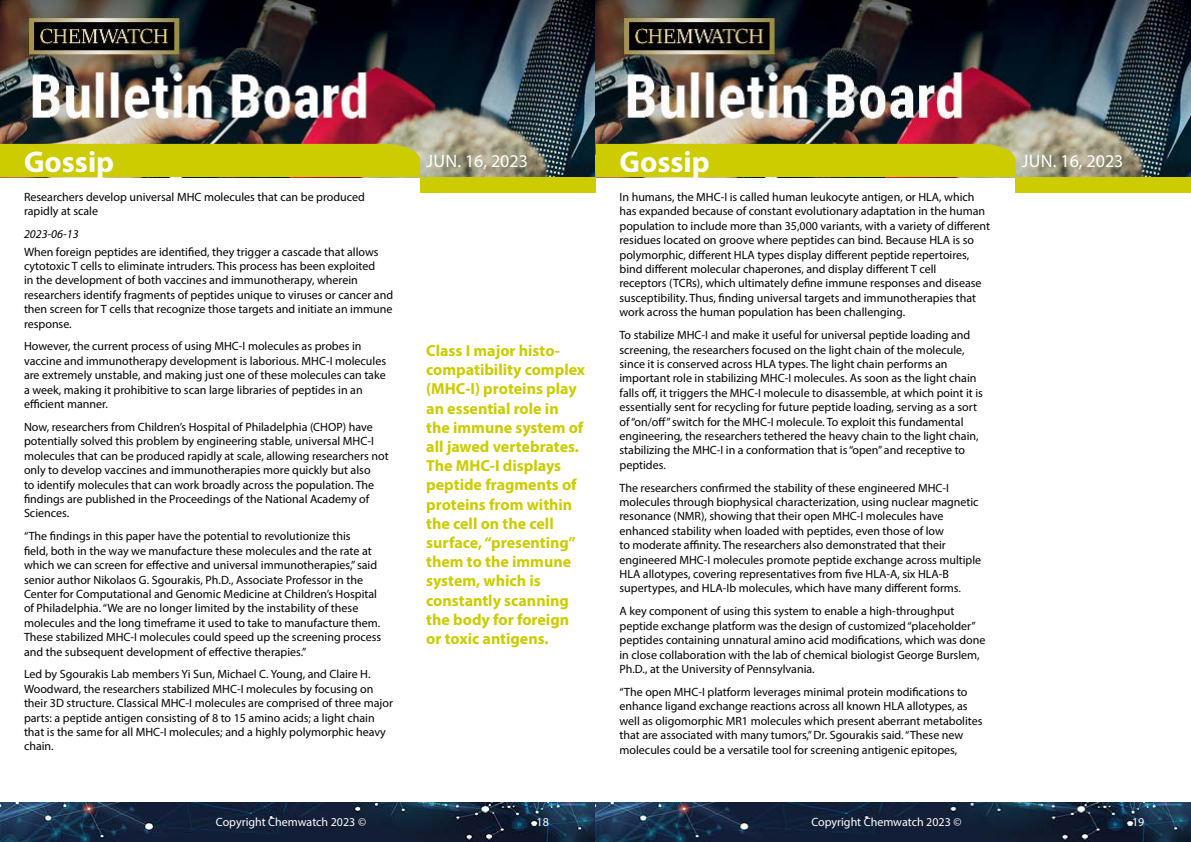
<style>
.page{position:relative;width:1191px;height:842px;background:#fff}
.page>*{position:absolute;margin:0;border:0;box-sizing:border-box;transform-origin:0 0}
.t1{font:700 30px "Myriad Pro";color:#fff}
.t2{font:18px "Myriad Pro";color:#fff}
.t3{font:700 16px/19.2px "Myriad Pro";color:#cc0}
.t4{font:12px/14.4px "Myriad Pro";color:#000}
.t5{font:12px "Myriad Pro";color:#fff}
.t6{font:italic 12px "Myriad Pro";color:#000}
</style>
<div class="page">
<img style="left:0;top:0;width:1191px;height:177px">
<div style="left:420px;top:177px;width:175px;height:15px;background:#cc0"></div>
<div style="left:1015px;top:177px;width:176px;height:15px;background:#cc0"></div>
<div style="left:0;top:144px;width:420px;height:33px;background:#cc0"></div>
<div style="left:595px;top:144px;width:420px;height:33px;background:#cc0"></div>
<img style="left:0;top:802px;width:1191px;height:40px">
<h1 class="t1" style="left:24px;top:142px;width:92px">Gossip</h1>
<p class="t4" style="left:24px;top:190px;width:342px">Researchers develop universal MHC molecules that can be produced rapidly at scale</p>
<p class="t6" style="left:24px;top:227px;width:56px">2023-06-13</p>
<p class="t4" style="left:24px;top:244px;width:371px">When foreign peptides are identified, they trigger a cascade that allows cytotoxic T cells to eliminate intruders. This process has been exploited<br>in the development of both vaccines and immunotherapy, wherein researchers identify fragments of peptides unique to viruses or cancer and then screen for T cells that recognize those targets and initiate an immune response.</p>
<p class="t4" style="left:24px;top:339px;width:364px">However, the current process of using MHC-I molecules as probes in vaccine and immunotherapy development is laborious. MHC-I molecules are extremely unstable, and making just one of these molecules can take a week, making it prohibitive to scan large libraries of peptides in an efficient manner.</p>
<p class="t4" style="left:24px;top:420px;width:366px">Now, researchers from Children’s Hospital of Philadelphia (CHOP) have potentially solved this problem by engineering stable, universal MHC-I molecules that can be produced rapidly at scale, allowing researchers not only to develop vaccines and immunotherapies more quickly but also<br>to identify molecules that can work broadly across the population. The findings are published in the Proceedings of the National Academy of Sciences.</p>
<p class="t4" style="left:24px;top:529px;width:359px">“The findings in this paper have the potential to revolutionize this<br>field, both in the way we manufacture these molecules and the rate at which we can screen for effective and universal immunotherapies,” said senior author N ikolaos G. Sgourakis, Ph.D., Associate Professor in the Center for Computational and Genomic Medicine at Children’s Hospital of Philadelphia. “We are no longer limited by the instability of these molecules and the long timeframe it used to take to manufacture them.<br>These stabilized MHC-I molecules could speed up the screening process and the subsequent development of effective therapies.”</p>
<p class="t4" style="left:24px;top:667px;width:370px">Led by Sgourakis Lab members Yi Sun, Michael C. Young, and Claire H.<br>Woodward, the researchers stabilized MHC-I molecules by focusing on their 3D structure. Classical MHC-I molecules are comprised of three major parts: a peptide antigen consisting of 8 to 15 amino acids; a light chain that is the same for all MHC-I molecules; and a highly polymorphic heavy chain.</p>
<h1 class="t1" style="left:619px;top:142px;width:92px">Gossip</h1>
<h2 class="t2" style="left:426px;top:150px;width:103px">Jun. 16, 2023</h2>
<h2 class="t2" style="left:1022px;top:150px;width:103px">Jun. 16, 2023</h2>
<p class="t3" style="left:426px;top:340px;width:161px">Class I major histo&shy;compatibility complex (MHC-I) proteins play an essential role in the immune system of all jawed vertebrates.<br>The MHC-I displays peptide fragments of proteins from within the cell on the cell surface, “presenting” them to the immune system, which is constantly scanning the body for foreign or toxic antigens.</p>
<p class="t4" style="left:619px;top:190px;width:372px">In humans, the MHC-I is called human leukocyte antigen, or HLA, which has expanded because of constant evolutionary adaptation in the human population to include more than 35,000 variants, with a variety of different residues located on groove where peptides can bind. Because HLA is so polymorphic, different HLA types display different peptide repertoires, bind different molecular chaperones, and display different T cell<br>receptors (TCRs), which ultimately define immune responses and disease susceptibility. Thus, finding universal targets and immunotherapies that work across the human population has been challenging.</p>
<p class="t4" style="left:619px;top:328px;width:365px">To stabilize MHC-I and make it useful for universal peptide loading and screening, the researchers focused on the light chain of the molecule, since it is conserved across HLA types. The light chain performs an important role in stabilizing MHC-I molecules. As soon as the light chain falls off, it triggers the MHC-I molecule to disassemble, at which point it is essentially sent for recycling for future peptide loading, serving as a sort of “on/off” switch for the MHC-I molecule. To exploit this fundamental engineering, the researchers tethered the heavy chain to the light chain, stabilizing the MHC-I in a conformation that is “open” and receptive to peptides.</p>
<p class="t4" style="left:619px;top:480px;width:363px">The researchers confirmed the stability of these engineered MHC-I molecules through biophysical characterization, using nuclear magnetic resonance (NMR), showing that their open MHC-I molecules have enhanced stability when loaded with peptides, even those of low<br>to moderate affinity. The researchers also demonstrated that their engineered MHC-I molecules promote peptide exchange across multiple HLA allotypes, covering representatives from five HLA-A, six HLA-B supertypes, and HLA-Ib molecules, which have many different forms.</p>
<p class="t4" style="left:619px;top:604px;width:367px">A key component of using this system to enable a high-throughput peptide exchange platform was the design of customized “placeholder” peptides containing unnatural amino acid modifications, which was done in close collaboration with the lab of chemical biologist George Burslem, Ph.D., at the University of Pennsylvania.</p>
<p class="t4" style="left:619px;top:684px;width:364px">“The open MHC-I platform leverages minimal protein modifications to enhance ligand exchange reactions across all known HLA allotypes, as well as oligomorphic MR1 molecules which present aberrant metabolites that are associated with many tumors,” Dr. Sgourakis said. “These new molecules could be a versatile tool for screening antigenic epitopes,</p>
<p class="t5" style="left:216px;top:815px;width:152px">Copyright Chemwatch 2023 ©</p>
<p class="t5" style="left:536px;top:815px;width:14px">18</p>
<p class="t5" style="left:811px;top:815px;width:152px">Copyright Chemwatch 2023 ©</p>
<p class="t5" style="left:1132px;top:815px;width:14px">19</p>
</div>
